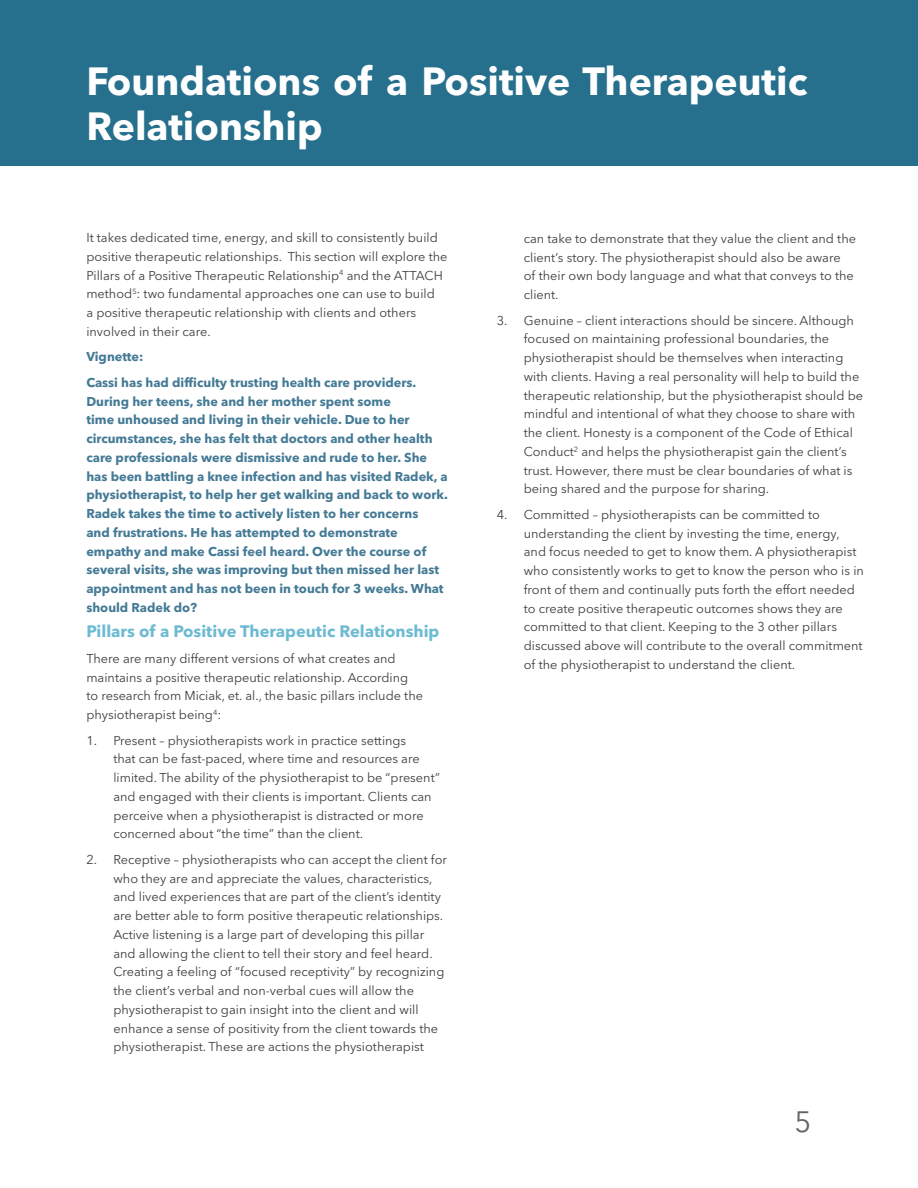
<style>
.page{position:relative;width:918px;height:1188px;background:#fff}
.page>*{position:absolute;margin:0;border:0;box-sizing:border-box;transform-origin:0 0}
.t1{font:700 39px/44.8px "Avenir Next LT Pro";color:#fff}
.t2{font:29.25px "Avenir Next LT Pro";color:#636366}
.List_Paragraph{font:700 16.5px "Avenir Next LT Pro";color:#6dbbd2}
.List_Paragraph-2{font:12.75px/18.8px "Avenir Next LT Pro";color:#3e3e3f}
.List_Paragraph-3{font:700 12.75px/18.8px "Avenir Next LT Pro";color:#447a95}
</style>
<div class="page">
<div style="left:0;top:0;width:918px;height:165px;background:#26708d"></div>
<p class="t1" style="left:86px;top:59px;width:722px">Foundations of a Positive Therapeutic<br>Relationship</p>
<p class="List_Paragraph-2" style="left:86px;top:228px;width:363px">It takes dedicated time, energy, and skill to consistently build positive therapeutic relationships. This section will explore the Pillars of a Positive Therapeutic Relationship<sup>4</sup> and the ATTACH method<sup>5</sup>: two fundamental approaches one can use to build<br>a positive therapeutic relationship with clients and others involved in their care.</p>
<p class="List_Paragraph-3" style="left:86px;top:347px;width:59px">Vignette:</p>
<p class="List_Paragraph-3" style="left:86px;top:373px;width:363px">Cassi has had difficulty trusting health care providers.<br>During her teens, she and her mother spent some<br>time unhoused and living in their vehicle. Due to her circumstances, she has felt that doctors and other health care professionals were dismissive and rude to her. She has been battling a knee infection and has visited Radek, a physiotherapist, to help her get walking and back to work.<br>Radek takes the time to actively listen to her concerns<br>and frustrations. He has attempted to demonstrate empathy and make Cassi feel heard. Over the course of several visits, she was improving but then missed her last appointment and has not been in touch for 3 weeks. What should Radek do?</p>
<p class="List_Paragraph" style="left:86px;top:622px;width:354px">Pillars of a Positive Therapeutic Relationship</p>
<p class="List_Paragraph-2" style="left:86px;top:649px;width:338px">There are many different versions of what creates and maintains a positive therapeutic relationship. According to research from Miciak, et. al., the basic pillars include the physiotherapist being<sup>4</sup>:</p>
<p class="List_Paragraph-2" style="left:113px;top:731px;width:328px;text-indent:-27px">1. Present – physiotherapists work in practice settings<br>that can be fast-paced, where time and resources are limited. The ability of the physiotherapist to be “present” and engaged with their clients is important. Clients can perceive when a physiotherapist is distracted or more concerned about “the time” than the client.</p>
<p class="List_Paragraph-2" style="left:113px;top:850px;width:335px;text-indent:-27px">2. Receptive – physiotherapists who can accept the client for who they are and appreciate the values, characteristics, and lived experiences that are part of the client’s identity are better able to form positive therapeutic relationships.<br>Active listening is a large part of developing this pillar and allowing the client to tell their story and feel heard.<br>Creating a feeling of “focused receptivity” by recognizing the client’s verbal and non-verbal cues will allow the physiotherapist to gain insight into the client and will enhance a sense of positivity from the client towards the physiotherapist. These are actions the physiotherapist</p>
<p class="List_Paragraph-2" style="left:524px;top:229px;width:334px">can take to demonstrate that they value the client and the client’s story. The physiotherapist should also be aware<br>of their own body language and what that conveys to the client.</p>
<p class="List_Paragraph-2" style="left:524px;top:311px;width:341px;text-indent:-27px">3. Genuine – client interactions should be sincere. Although focused on maintaining professional boundaries, the physiotherapist should be themselves when interacting with clients. Having a real personality will help to build the therapeutic relationship, but the physiotherapist should be mindful and intentional of what they choose to share with the client. Honesty is a component of the Code of Ethical Conduct<sup>2</sup> and helps the physiotherapist gain the client’s trust. However, there must be clear boundaries of what is being shared and the purpose for sharing.</p>
<p class="List_Paragraph-2" style="left:524px;top:505px;width:342px;text-indent:-27px">4. Committed – physiotherapists can be committed to understanding the client by investing the time, energy, and focus needed to get to know them. A physiotherapist who consistently works to get to know the person who is in front of them and continually puts forth the effort needed to create positive therapeutic outcomes shows they are committed to that client. Keeping to the 3 other pillars discussed above will contribute to the overall commitment of the physiotherapist to understand the client.</p>
<h2 class="t2" style="left:795px;top:1105px;width:18px">5</h2>
</div>
